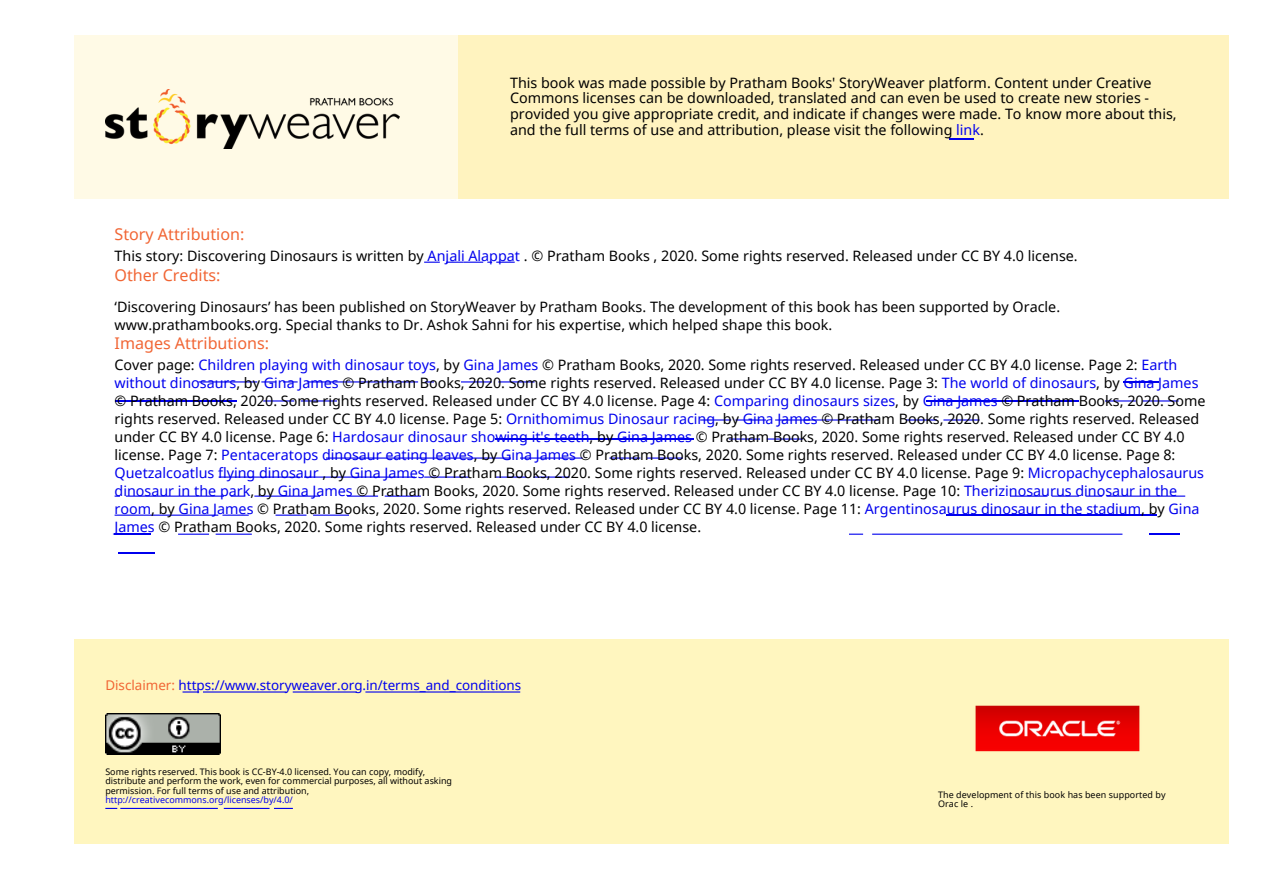
<style>
.page{position:relative;width:1263px;height:894px;background:#fff}
.page>*{position:absolute;margin:0;border:0;box-sizing:border-box;transform-origin:0 0}
.t1{font:16.05px "Noto Sans";color:#f16534}
.t2{font:14.25px/18px "Noto Sans";color:#000}
.t3{font:13.35px "Noto Sans";color:#00e}
.t4{font:9px/9px "Noto Sans";color:#000}
.s1{color:#00e}
.s2{color:#f16534}
</style>
<div class="page">
<div style="left:74px;top:35px;width:384px;height:164px;background:#fffae6"></div>
<div style="left:74px;top:639px;width:1155px;height:204px;background:#fff6bf"></div>
<svg style="left:183px;top:691px;width:337px;height:1px"></svg>
<div style="left:458px;top:35px;width:771px;height:164px;background:#fff3bf"></div>
<hr style="left:949px;top:138px;width:24px;height:2px;background:#00e">
<img style="left:106px;top:89px;width:293px;height:60px">
<img style="left:106px;top:713px;width:114px;height:41px">
<svg style="left:105px;top:807px;width:188px;height:1px"></svg>
<img style="left:975px;top:705px;width:165px;height:47px">
<hr style="left:119px;top:552px;width:36px;height:1px;background:#00e">
<hr style="left:115px;top:533px;width:36px;height:1px;background:#00e">
<hr style="left:115px;top:400px;width:121px;height:1px;background:#00e">
<svg style="left:115px;top:514px;width:134px;height:1px"></svg>
<svg style="left:178px;top:533px;width:74px;height:1px"></svg>
<svg style="left:115px;top:495px;width:205px;height:1px"></svg>
<svg style="left:263px;top:400px;width:74px;height:1px"></svg>
<svg style="left:276px;top:514px;width:73px;height:1px"></svg>
<svg style="left:198px;top:381px;width:236px;height:1px"></svg>
<svg style="left:347px;top:495px;width:74px;height:1px"></svg>
<svg style="left:219px;top:476px;width:250px;height:1px"></svg>
<svg style="left:326px;top:457px;width:257px;height:1px"></svg>
<svg style="left:461px;top:381px;width:74px;height:1px"></svg>
<svg style="left:424px;top:261px;width:91px;height:2px"></svg>
<svg style="left:496px;top:476px;width:73px;height:1px"></svg>
<svg style="left:609px;top:457px;width:74px;height:1px"></svg>
<hr style="left:496px;top:438px;width:197px;height:1px;background:#00e">
<svg style="left:729px;top:438px;width:74px;height:1px"></svg>
<svg style="left:700px;top:419px;width:179px;height:1px"></svg>
<svg style="left:906px;top:419px;width:74px;height:1px"></svg>
<hr style="left:926px;top:400px;width:152px;height:1px;background:#00e">
<svg style="left:849px;top:533px;width:273px;height:1px"></svg>
<hr style="left:946px;top:514px;width:210px;height:1px;background:#00e">
<svg style="left:1010px;top:495px;width:175px;height:1px"></svg>
<svg style="left:1105px;top:400px;width:73px;height:1px"></svg>
<hr style="left:1123px;top:381px;width:36px;height:1px;background:#00e">
<hr style="left:1149px;top:533px;width:30px;height:1px;background:#00e">
<p class="t1" style="left:115px;top:223px;width:131px">Story Attribution:</p>
<h1 class="t2" style="left:510px;top:74px;width:668px;line-height:15.8px">This book was made possible by Pratham Books' StoryWeaver platform. Content under Creative Commons licenses can be downloaded, translated and can even be used to create new stories - provided you give appropriate credit, and indicate if changes were made. To know more about this, and the full terms of use and attribution, please visit the following <span class="s1">link</span>.</h1>
<h2 class="t2" style="left:115px;top:246px;width:965px">This story: Discovering Dinosaurs is written by <span class="s1">Anjali Alappat</span> . © Pratham Books , 2020. Some rights reserved. Released under CC BY 4.0 license.</h2>
<h2 class="t1" style="left:115px;top:264px;width:107px">Other Credits:</h2>
<p class="t2" style="left:115px;top:297px;width:947px">‘Discovering Dinosaurs’ has been published on StoryWeaver by Pratham Books. The development of this book has been supported by Oracle. www.prathambooks.org. Special thanks to Dr. Ashok Sahni for his expertise, which helped shape this book.</p>
<p class="t1" style="left:115px;top:331px;width:156px">Images Attributions:</p>
<p class="t2" style="left:115px;top:355px;width:1092px">Cover page: <span class="s1">Children playing with dinosaur toys</span>, by <span class="s1">Gina James</span> © Pratham Books, 2020. Some rights reserved. Released under CC BY 4.0 license. Page 2: <span class="s1">Earth without dinosaurs</span>, by <span class="s1">Gina James</span> © Pratham Books, 2020. Some rights reserved. Released under CC BY 4.0 license. Page 3: <span class="s1">The world of dinosaurs</span>, by <span class="s1">Gina James </span>© Pratham Books, 2020. Some rights reserved. Released under CC BY 4.0 license. Page 4: <span class="s1">Comparing dinosaurs sizes</span>, by <span class="s1">Gina James</span> © Pratham Books, 2020. Some rights reserved. Released under CC BY 4.0 license. Page 5: <span class="s1">Ornithomimus Dinosaur racing</span>, by <span class="s1">Gina James</span> © Pratham Books, 2020. Some rights reserved. Released under CC BY 4.0 license. Page 6: <span class="s1">Hardosaur dinosaur showing it's teeth</span>, by <span class="s1">Gina James</span> © Pratham Books, 2020. Some rights reserved. Released under CC BY 4.0 license. Page 7: <span class="s1">Pentaceratops dinosaur eating leaves</span>, by <span class="s1">Gina James</span> © Pratham Books, 2020. Some rights reserved. Released under CC BY 4.0 license. Page 8:<br><span class="s1">Quetzalcoatlus flying dinosaur</span> , by <span class="s1">Gina James</span> © Pratham Books, 2020. Some rights reserved. Released under CC BY 4.0 license. Page 9: <span class="s1">Micropachycephalosaurus dinosaur in the park</span>, by <span class="s1">Gina James</span> © Pratham Books, 2020. Some rights reserved. Released under CC BY 4.0 license. Page 10: <span class="s1">Therizinosaurus dinosaur in the room</span>, by <span class="s1">Gina James</span> © Pratham Books, 2020. Some rights reserved. Released under CC BY 4.0 license. Page 11: <span class="s1">Argentinosaurus dinosaur in the stadium</span>, by <span class="s1">Gina James</span> © Pratham Books, 2020. Some rights reserved. Released under CC BY 4.0 license.</p>
<h2 class="t3" style="left:105px;top:675px;width:417px"><span class="s2">Disclaimer:</span> https://www.storyweaver.org.in/terms_and_conditions</h2>
<h2 class="t4" style="left:105px;top:767px;width:348px">Some rights reserved. This book is CC-BY-4.0 licensed. You can copy, modify, distribute and perform the work, even for commercial purposes, all without asking permission. For full terms of use and attribution, <span class="s1">http://creativecommons.org/licenses/by/4.0/</span></h2>
<h2 class="t4" style="left:938px;top:789px;width:229px">The development of this book has been supported by<br>Orac le .</h2>
</div>
